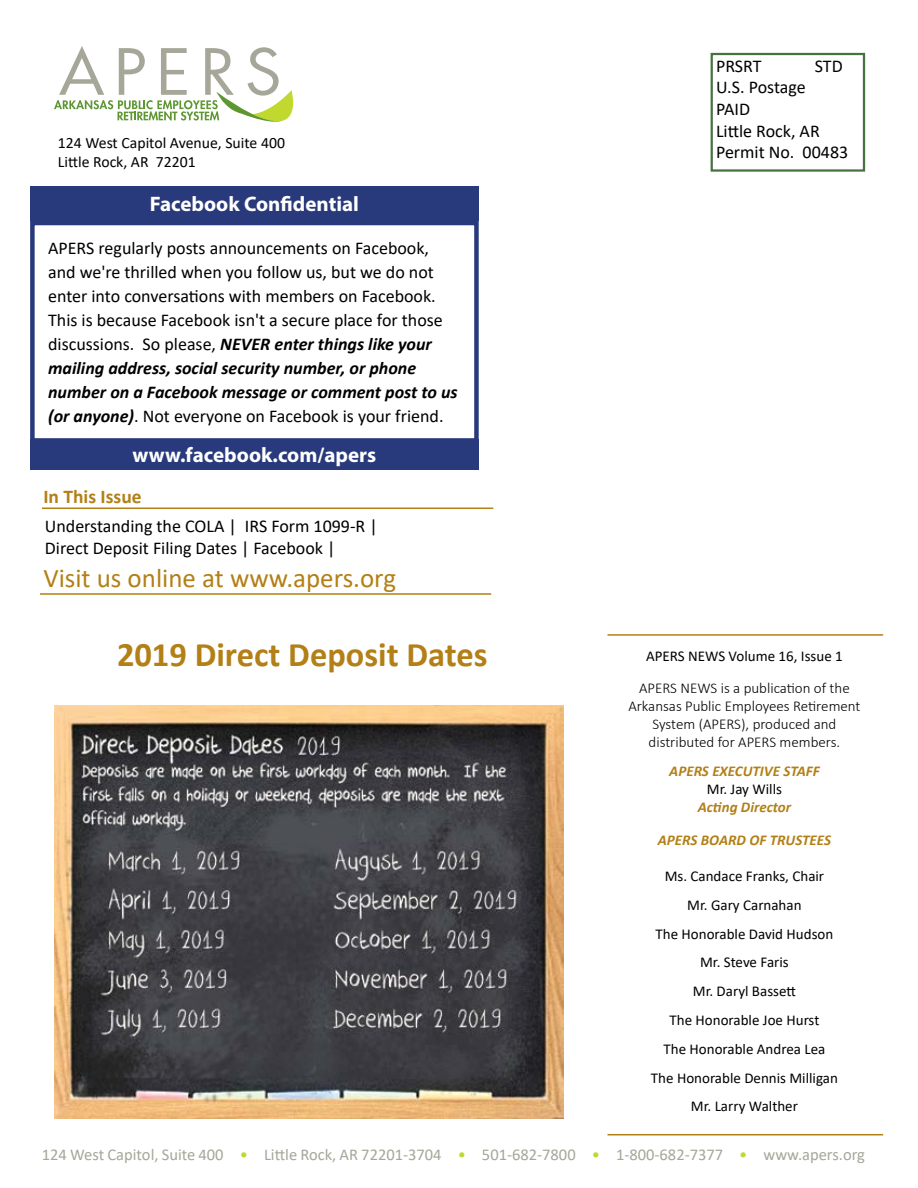
<style>
.page{position:relative;width:918px;height:1188px;background:#fff}
.page>*{position:absolute;margin:0;border:0;box-sizing:border-box;transform-origin:0 0}
.t1{font:700 34.5px "Calibri";color:#b38017}
.t2{font:27px "Calibri";color:#b38017}
.t3{font:700 21px "Myriad Pro";color:#fff}
.t4{font:700 19.5px "Calibri";color:#b38017}
.t5{font:18px/24px "Calibri";color:#000}
.t6{font:16.5px "Calibri";color:#a6a699}
.t7{font:15.75px/18.9px "Calibri";color:#000}
.t8{font:15px/28.8px "Calibri";color:#000;text-align:center}
.t9{font:300 15px/18px "Calibri";color:#000;text-align:center}
.t10{font:italic 700 15px "Calibri";color:#b38017}
.s1{font-weight:700;font-style:italic}
.s2{color:#c1d72e}
</style>
<div class="page">
<div style="left:711px;top:53px;width:154px;height:119px;border:2px solid #44733d"></div>
<svg style="left:54px;top:46px;width:240px;height:76px"></svg>
<img style="left:54px;top:706px;width:509px;height:412px">
<hr style="left:608px;top:634px;width:275px;height:2px;background:#b38017">
<hr style="left:608px;top:1134px;width:275px;height:1px;background:#b38017">
<hr style="left:42px;top:508px;width:451px;height:1px;background:#b38017">
<hr style="left:40px;top:593px;width:451px;height:2px;background:#b38017">
<div style="left:30px;top:186px;width:449px;height:35px;background:#293a7c"></div>
<div style="left:30px;top:221px;width:449px;height:222px;border:4px solid #293a7c"></div>
<div style="left:30px;top:439px;width:449px;height:31px;background:#293a7c"></div>
<p class="t7" style="left:58px;top:133px;width:229px">124 West Capitol Avenue, Suite 400<br>Little Rock, AR 72201</p>
<p class="t3" style="left:150px;top:191px;width:211px">Facebook Confidential</p>
<p class="t5" style="left:48px;top:236px;width:411px">APERS regularly posts announcements on Facebook, and we're thrilled when you follow us, but we do not enter into conversations with members on Facebook.<br>This is because Facebook isn't a secure place for those discussions. So please, <span class="s1">NEVER enter things like your mailing address, social security number, or phone number on a Facebook message or comment post to us (or anyone)</span>. Not everyone on Facebook is your friend.</p>
<p class="t3" style="left:133px;top:442px;width:245px">www.facebook.com/apers</p>
<p class="t4" style="left:43px;top:482px;width:100px">In This Issue</p>
<p class="t5" style="left:45px;top:515px;width:334px;line-height:21.6px">Understanding the COLA | IRS Form 1099-R |<br>Direct Deposit Filing Dates | Facebook |</p>
<h2 class="t2" style="left:43px;top:560px;width:354px">Visit us online at www.apers.org</h2>
<p class="t5" style="left:716px;top:53px;width:47px">PRSRT</p>
<p class="t5" style="left:815px;top:53px;width:29px">STD</p>
<p class="t5" style="left:716px;top:76px;width:134px;line-height:21.6px">U.S. Postage<br>PAID<br>Little Rock, AR<br>Permit No. 00483</p>
<h1 class="t1" style="left:117px;top:630px;width:372px">2019 Direct Deposit Dates</h1>
<p class="t8" style="left:646px;top:642px;width:198px">APERS NEWS Volume 16, Issue 1</p>
<p class="t9" style="left:628px;top:679px;width:234px">APERS NEWS is a publication of the Arkansas Public Employees Retirement System (APERS), produced and distributed for APERS members.</p>
<p class="t10" style="left:669px;top:760px;width:152px">APERS EXECUTIVE STAFF</p>
<p class="t8" style="left:707px;top:774px;width:77px">Mr. Jay Wills</p>
<p class="t10" style="left:698px;top:796px;width:95px">Acting Director</p>
<p class="t10" style="left:658px;top:829px;width:175px">APERS BOARD OF TRUSTEES</p>
<p class="t8" style="left:651px;top:861px;width:188px">Ms. Candace Franks, Chair<br>Mr. Gary Carnahan<br>The Honorable David Hudson<br>Mr. Steve Faris<br>Mr. Daryl Bassett<br>The Honorable Joe Hurst<br>The Honorable Andrea Lea<br>The Honorable Dennis Milligan<br>Mr. Larry Walther</p>
<p class="t6" style="left:42px;top:1143px;width:825px">124 West Capitol, Suite 400 <span class="s2">•</span> Little Rock, AR 72201-3704 <span class="s2">•</span> 501-682-7800 <span class="s2">•</span> 1-800-682-7377 <span class="s2">•</span> www.apers.org</p>
</div>
